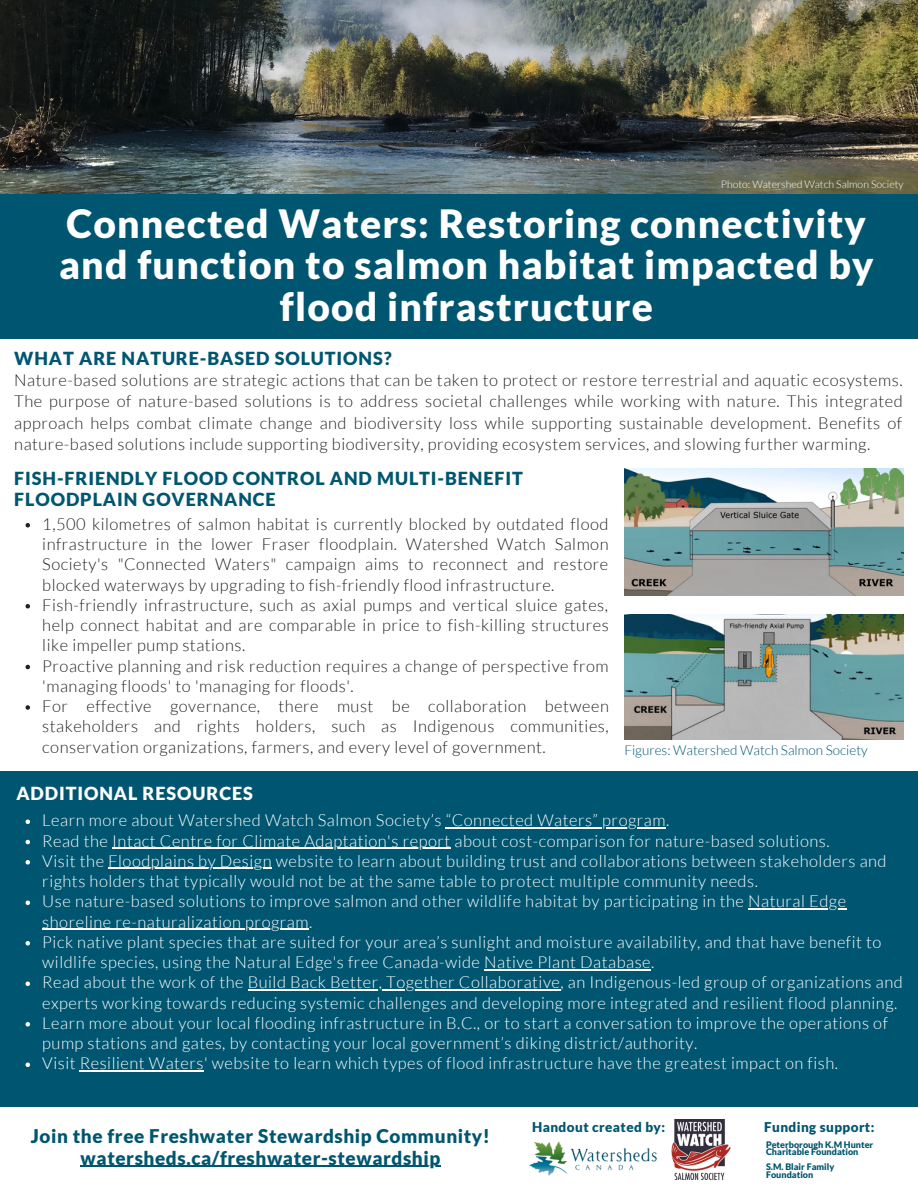
<style>
.page{position:relative;width:918px;height:1188px;background:#fff}
.page>*{position:absolute;margin:0;border:0;box-sizing:border-box;transform-origin:0 0}
.t1{font:900 39px/41.7px "Lato";letter-spacing:.03em;color:#fff;text-align:center}
.t2{font:900 18.9px/21.3px "Lato";letter-spacing:.03em;color:#005670;text-align:center}
.t3{font:900 18px/21.3px "Lato";letter-spacing:.05em;color:#005670}
.t4{font:900 18px "Lato";letter-spacing:.05em;color:#fff}
.t5{font:300 16.5px/20.2px "Lato";letter-spacing:.03em;color:#fff}
.t6{font:300 16.5px/20.2px "Lato";letter-spacing:.03em;color:#222;text-align:justify}
.t7{font:300 13.5px "Lato";color:#005670}
.t8{font:900 13.5px "Lato";letter-spacing:.03em;color:#005670}
.t9{font:300 10.5px "Lato";color:#fff}
.t10{font:900 9px/7.5px "Lato";color:#005670}
</style>
<div class="page">
<img style="left:0;top:0;width:918px;height:194px">
<div style="left:0;top:194px;width:918px;height:144px;background:#005670"></div>
<div style="left:0;top:772px;width:918px;height:334px;background:#005670"></div>
<img style="left:624px;top:615px;width:279px;height:124px">
<img style="left:529px;top:1141px;width:128px;height:35px">
<img style="left:672px;top:1120px;width:58px;height:59px">
<img style="left:624px;top:468px;width:279px;height:127px">
<hr style="left:81px;top:1166px;width:360px;height:1px;background:#005670">
<svg style="left:26px;top:820px;width:4px;height:4px"></svg>
<hr style="left:446px;top:827px;width:220px;height:2px;background:#fff">
<svg style="left:26px;top:840px;width:4px;height:4px"></svg>
<hr style="left:112px;top:848px;width:339px;height:1px;background:#fff">
<svg style="left:26px;top:860px;width:4px;height:5px"></svg>
<hr style="left:108px;top:868px;width:164px;height:1px;background:#fff">
<svg style="left:26px;top:901px;width:4px;height:4px"></svg>
<hr style="left:748px;top:908px;width:99px;height:2px;background:#fff">
<hr style="left:42px;top:929px;width:267px;height:1px;background:#fff">
<svg style="left:26px;top:941px;width:4px;height:5px"></svg>
<hr style="left:484px;top:969px;width:167px;height:1px;background:#fff">
<svg style="left:26px;top:982px;width:4px;height:4px"></svg>
<hr style="left:248px;top:989px;width:312px;height:2px;background:#fff">
<svg style="left:26px;top:1022px;width:4px;height:5px"></svg>
<svg style="left:26px;top:1063px;width:4px;height:4px"></svg>
<hr style="left:80px;top:1070px;width:124px;height:2px;background:#fff">
<svg style="left:26px;top:523px;width:4px;height:5px"></svg>
<svg style="left:26px;top:604px;width:4px;height:5px"></svg>
<svg style="left:26px;top:665px;width:4px;height:4px"></svg>
<svg style="left:26px;top:705px;width:4px;height:5px"></svg>
<p class="t9" style="left:721px;top:178px;width:184px">Photo: Watershed Watch Salmon Society</p>
<h1 class="t1" style="left:59px;top:202px;width:816px">Connected Waters: Restoring connectivity and function to salmon habitat impacted by flood infrastructure</h1>
<p class="t3" style="left:14px;top:348px;width:379px">WHAT ARE NATURE-BASED SOLUTIONS?</p>
<p class="t6" style="left:14px;top:369px;width:890px;line-height:21.3px">Nature-based solutions are strategic actions that can be taken to protect or restore terrestrial and aquatic ecosystems.<br>The purpose of nature-based solutions is to address societal challenges while working with nature. This integrated approach helps combat climate change and biodiversity loss while supporting sustainable development. Benefits of nature-based solutions include supporting biodiversity, providing ecosystem services, and slowing further warming.</p>
<p class="t3" style="left:14px;top:467px;width:510px">FISH-FRIENDLY FLOOD CONTROL AND MULTI-BENEFIT<br>FLOODPLAIN GOVERNANCE</p>
<p class="t6" style="left:42px;top:513px;width:568px;text-align:left">1,500 kilometres of salmon habitat is currently blocked by outdated flood infrastructure in the lower Fraser floodplain. Watershed Watch Salmon Society's "Connected Waters" campaign aims to reconnect and restore blocked waterways by upgrading to fish-friendly flood infrastructure.<br>Fish-friendly infrastructure, such as axial pumps and vertical sluice gates, help connect habitat and are comparable in price to fish-killing structures like impeller pump stations.<br>Proactive planning and risk reduction requires a change of perspective from 'managing floods' to 'managing for floods'.<br>For effective governance, there must be collaboration between stakeholders and rights holders, such as Indigenous communities, conservation organizations, farmers, and every level of government.</p>
<p class="t7" style="left:624px;top:742px;width:245px">Figures: Watershed Watch Salmon Society</p>
<p class="t4" style="left:16px;top:782px;width:238px">ADDITIONAL RESOURCES</p>
<p class="t5" style="left:42px;top:810px;width:862px">Learn more about Watershed Watch Salmon Society’s “Connected Waters” program.<br>Read the Intact Centre for Climate Adaptation's report about cost-comparison for nature-based solutions.<br>Visit the Floodplains by Design website to learn about building trust and collaborations between stakeholders and rights holders that typically would not be at the same table to protect multiple community needs.<br>Use nature-based solutions to improve salmon and other wildlife habitat by participating in the Natural Edge shoreline re-naturalization program.<br>Pick native plant species that are suited for your area’s sunlight and moisture availability, and that have benefit to wildlife species, using the Natural Edge's free Canada-wide Native Plant Database.<br>Read about the work of the Build Back Better, Together Collaborative, an Indigenous-led group of organizations and experts working towards reducing systemic challenges and developing more integrated and resilient flood planning.<br>Learn more about your local flooding infrastructure in B.C., or to start a conversation to improve the operations of pump stations and gates, by contacting your local government’s diking district/authority.<br>Visit Resilient Waters' website to learn which types of flood infrastructure have the greatest impact on fish.</p>
<p class="t2" style="left:31px;top:1125px;width:461px">Join the free Freshwater Stewardship Community! watersheds.ca/freshwater-stewardship</p>
<p class="t8" style="left:532px;top:1119px;width:135px">Handout created by:</p>
<p class="t8" style="left:764px;top:1119px;width:112px">Funding support:</p>
<p class="t10" style="left:766px;top:1141px;width:109px">Peterborough K.M Hunter<br>Charitable Foundation</p>
<p class="t10" style="left:766px;top:1163px;width:70px">S.M. Blair Family<br>Foundation</p>
</div>
